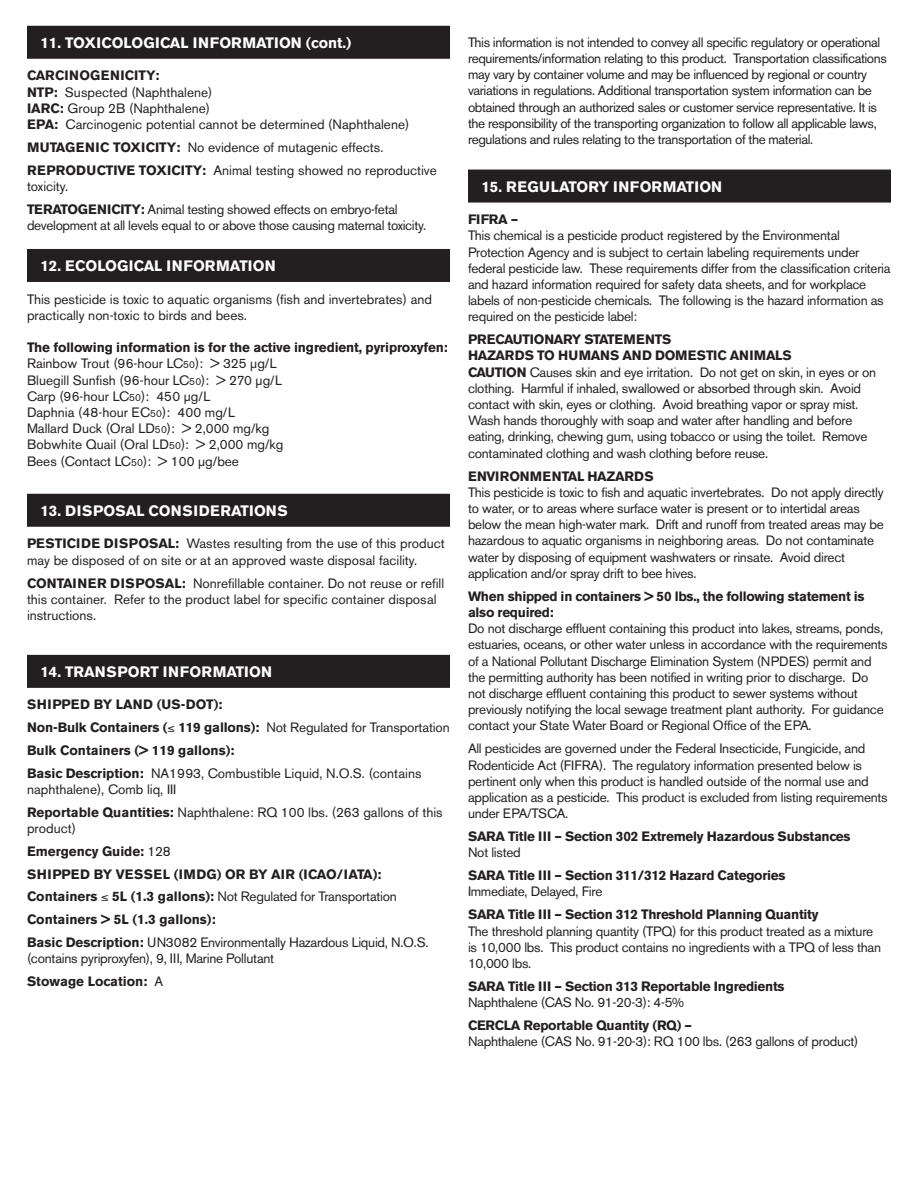
<style>
.page{position:relative;width:918px;height:1188px;background:#fff}
.page>*{position:absolute;margin:0;border:0;box-sizing:border-box;transform-origin:0 0}
.t1{font:700 15px "Akzidenz Grotesk BE";color:#fff}
.t2{font:700 15px "Akzidenz Grotesk BE";letter-spacing:.02em;color:#fff}
.t3{font:13.5px/16.2px "Akzidenz Grotesk BE";letter-spacing:-.02em;color:#231f20}
.t4{font:13.5px/16.2px "Akzidenz Grotesk BE";color:#231f20}
.t5{font:700 13.5px/22.8px "Akzidenz Grotesk BE";letter-spacing:-.01em;color:#231f20}
.t6{font:700 13.5px "Akzidenz Grotesk BE";letter-spacing:.01em;color:#231f20}
.s1{font-weight:700}
.s2{font-size:10.2px}
.s3{font-weight:400}
</style>
<div class="page">
<div style="left:27px;top:26px;width:423px;height:33px;background:#231f20"></div>
<div style="left:27px;top:249px;width:423px;height:33px;background:#231f20"></div>
<div style="left:27px;top:494px;width:423px;height:33px;background:#231f20"></div>
<div style="left:27px;top:655px;width:423px;height:33px;background:#231f20"></div>
<div style="left:468px;top:170px;width:423px;height:33px;background:#231f20"></div>
<p class="t1" style="left:40px;top:34px;width:313px">11. TOXICOLOGICAL INFORMATION (cont.)</p>
<p class="t6" style="left:27px;top:68px;width:134px">CARCINOGENICITY:</p>
<p class="t4" style="left:27px;top:84px;width:187px"><span class="s1">NTP:</span> Suspected (Naphthalene)</p>
<p class="t4" style="left:27px;top:100px;width:185px"><span class="s1">IARC:</span> Group 2B (Naphthalene)</p>
<p class="t4" style="left:27px;top:116px;width:384px"><span class="s1">EPA:</span> Carcinogenic potential cannot be determined (Naphthalene)</p>
<p class="t4" style="left:27px;top:139px;width:358px"><span class="s1">MUTAGENIC TOXICITY:</span> No evidence of mutagenic effects.</p>
<p class="t4" style="left:27px;top:162px;width:411px"><span class="s1">REPRODUCTIVE TOXICITY:</span> Animal testing showed no reproductive toxicity.</p>
<p class="t3" style="left:27px;top:201px;width:401px"><span class="s1">TERATOGENICITY:</span> Animal testing showed effects on embryo-fetal development at all levels equal to or above those causing maternal toxicity.</p>
<p class="t1" style="left:40px;top:257px;width:237px">12. ECOLOGICAL INFORMATION</p>
<p class="t4" style="left:27px;top:291px;width:407px">This pesticide is toxic to aquatic organisms (fish and invertebrates) and practically non-toxic to birds and bees.</p>
<p class="t5" style="left:27px;top:336px;width:422px">The following information is for the active ingredient, pyriproxyfen:</p>
<p class="t4" style="left:27px;top:356px;width:252px">Rainbow Trout (96-hour LC<span class="s2">50</span>): &gt; 325 µg/L</p>
<p class="t4" style="left:27px;top:372px;width:257px">Bluegill Sunfish (96-hour LC<span class="s2">50</span>): &gt; 270 µg/L</p>
<p class="t4" style="left:27px;top:388px;width:185px">Carp (96-hour LC<span class="s2">50</span>): 450 µg/L</p>
<p class="t4" style="left:27px;top:404px;width:210px">Daphnia (48-hour EC<span class="s2">50</span>): 400 mg/L</p>
<p class="t4" style="left:27px;top:420px;width:244px">Mallard Duck (Oral LD<span class="s2">50</span>): &gt; 2,000 mg/kg</p>
<p class="t4" style="left:27px;top:437px;width:258px">Bobwhite Quail (Oral LD<span class="s2">50</span>): &gt; 2,000 mg/kg</p>
<p class="t4" style="left:27px;top:453px;width:214px">Bees (Contact LC<span class="s2">50</span>): &gt; 100 µg/bee</p>
<p class="t2" style="left:40px;top:502px;width:249px">13. DISPOSAL CONSIDERATIONS</p>
<p class="t4" style="left:27px;top:536px;width:419px"><span class="s1">PESTICIDE DISPOSAL:</span> Wastes resulting from the use of this product may be disposed of on site or at an approved waste disposal facility.</p>
<p class="t4" style="left:27px;top:575px;width:419px"><span class="s1">CONTAINER DISPOSAL:</span> Nonrefillable container. Do not reuse or refill this container. Refer to the product label for specific container disposal instructions.</p>
<p class="t1" style="left:40px;top:663px;width:233px">14. TRANSPORT INFORMATION</p>
<p class="t5" style="left:27px;top:694px;width:424px">SHIPPED BY LAND (US-DOT):<br>Non-Bulk Containers (≤ 119 gallons): <span class="s3">Not Regulated for Transportation </span>Bulk Containers (&gt; 119 gallons):<br>Basic Description: <span class="s3">NA1993, Combustible Liquid, N.O.S. (contains</span></p>
<p class="t4" style="left:27px;top:778px;width:417px;line-height:23px">naphthalene), Comb liq, III<br><span class="s1">Reportable Quantities:</span> Naphthalene: RQ 100 lbs. (263 gallons of this</p>
<p class="t5" style="left:27px;top:817px;width:403px"><span class="s3">product)<br></span>Emergency Guide: <span class="s3">128<br></span>SHIPPED BY VESSEL (IMDG) OR BY AIR (ICAO/IATA):<br>Containers ≤ 5L (1.3 gallons): <span class="s3">Not Regulated for Transportation </span>Containers &gt; 5L (1.3 gallons):<br>Basic Description: <span class="s3">UN3082 Environmentally Hazardous Liquid, N.O.S.</span></p>
<p class="t3" style="left:27px;top:947px;width:249px;line-height:23px">(contains pyriproxyfen), 9, III, Marine Pollutant<br><span class="s1">Stowage Location:</span> A</p>
<p class="t3" style="left:468px;top:34px;width:420px">This information is not intended to convey all specific regulatory or operational requirements/information relating to this product. Transportation classifications may vary by container volume and may be influenced by regional or country variations in regulations. Additional transportation system information can be obtained through an authorized sales or customer service representative. It is the responsibility of the transporting organization to follow all applicable laws, regulations and rules relating to the transportation of the material.</p>
<p class="t1" style="left:482px;top:178px;width:242px">15. REGULATORY INFORMATION</p>
<p class="t3" style="left:468px;top:211px;width:424px"><span class="s1">FIFRA –<br></span>This chemical is a pesticide product registered by the Environmental Protection Agency and is subject to certain labeling requirements under federal pesticide law. These requirements differ from the classification criteria and hazard information required for safety data sheets, and for workplace labels of non-pesticide chemicals. The following is the hazard information as required on the pesticide label:</p>
<p class="t3" style="left:468px;top:332px;width:410px"><span class="s1">PRECAUTIONARY STATEMENTS<br>HAZARDS TO HUMANS AND DOMESTIC ANIMALS<br>CAUTION</span> Causes skin and eye irritation. Do not get on skin, in eyes or on clothing. Harmful if inhaled, swallowed or absorbed through skin. Avoid contact with skin, eyes or clothing. Avoid breathing vapor or spray mist.<br>Wash hands thoroughly with soap and water after handling and before eating, drinking, chewing gum, using tobacco or using the toilet. Remove contaminated clothing and wash clothing before reuse.</p>
<p class="t3" style="left:468px;top:468px;width:417px"><span class="s1">ENVIRONMENTAL HAZARDS<br></span>This pesticide is toxic to fish and aquatic invertebrates. Do not apply directly to water, or to areas where surface water is present or to intertidal areas below the mean high-water mark. Drift and runoff from treated areas may be hazardous to aquatic organisms in neighboring areas. Do not contaminate water by disposing of equipment washwaters or rinsate. Avoid direct application and/or spray drift to bee hives.</p>
<p class="t3" style="left:468px;top:588px;width:421px"><span class="s1">When shipped in containers &gt; 50 lbs., the following statement is also required:<br></span>Do not discharge effluent containing this product into lakes, streams, ponds, estuaries, oceans, or other water unless in accordance with the requirements of a National Pollutant Discharge Elimination System (NPDES) permit and the permitting authority has been notified in writing prior to discharge. Do not discharge effluent containing this product to sewer systems without previously notifying the local sewage treatment plant authority. For guidance contact your State Water Board or Regional Office of the EPA.</p>
<p class="t3" style="left:468px;top:741px;width:421px">All pesticides are governed under the Federal Insecticide, Fungicide, and Rodenticide Act (FIFRA). The regulatory information presented below is pertinent only when this product is handled outside of the normal use and application as a pesticide. This product is excluded from listing requirements under EPA/TSCA.</p>
<p class="t5" style="left:468px;top:828px;width:384px;line-height:16.2px">SARA Title III – Section 302 Extremely Hazardous Substances<br><span class="s3">Not listed</span></p>
<p class="t5" style="left:468px;top:868px;width:319px;line-height:16.2px">SARA Title III – Section 311/312 Hazard Categories<br><span class="s3">Immediate, Delayed, Fire</span></p>
<p class="t3" style="left:468px;top:907px;width:415px"><span class="s1">SARA Title III – Section 312 Threshold Planning Quantity<br></span>The threshold planning quantity (TPQ) for this product treated as a mixture is 10,000 lbs. This product contains no ingredients with a TPQ of less than 10,000 lbs.</p>
<p class="t5" style="left:468px;top:978px;width:318px;line-height:16.2px">SARA Title III – Section 313 Reportable Ingredients<br><span class="s3">Naphthalene (CAS No. 91-20-3): 4-5%</span></p>
<p class="t3" style="left:468px;top:1017px;width:392px"><span class="s1">CERCLA Reportable Quantity (RQ) –<br></span>Naphthalene (CAS No. 91-20-3): RQ 100 lbs. (263 gallons of product)</p>
</div>
